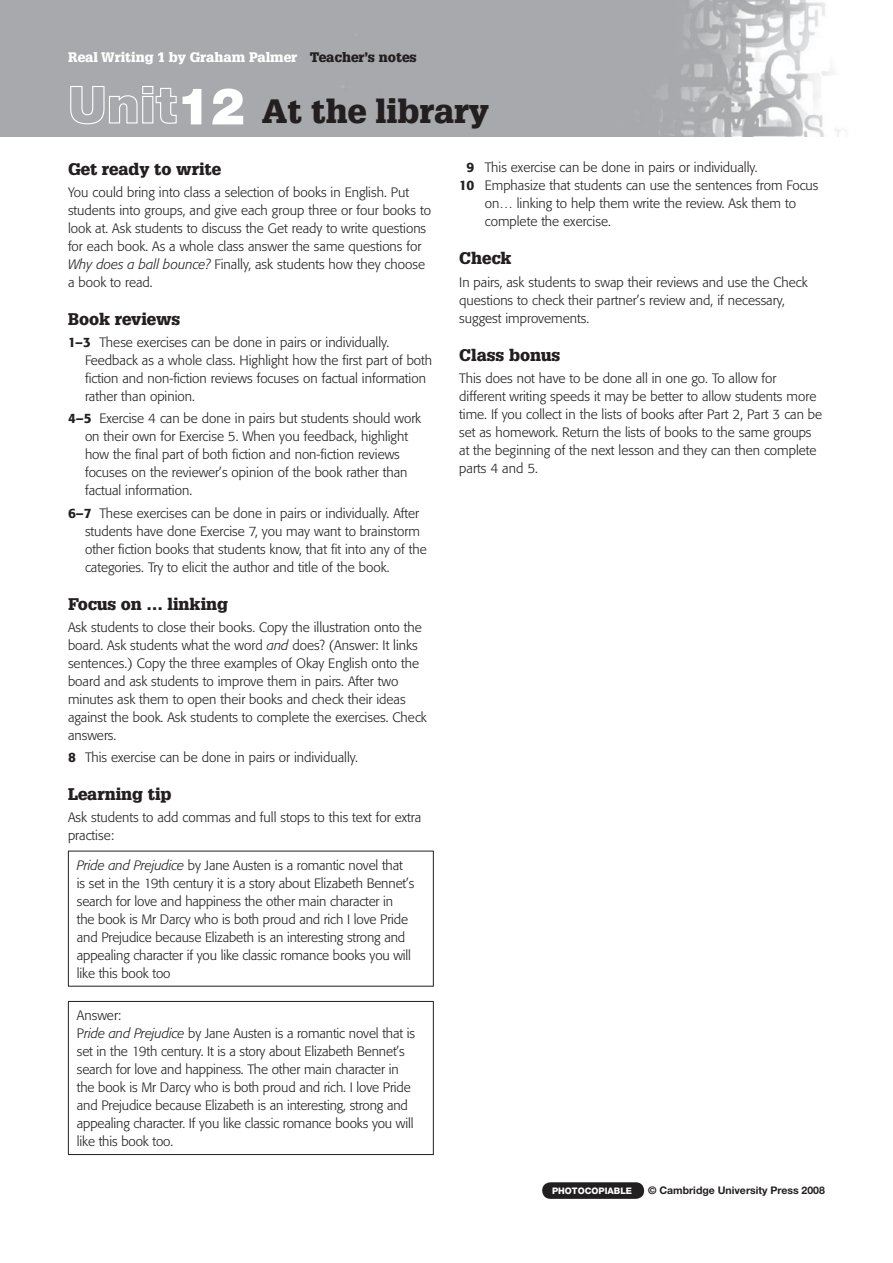
<style>
.page{position:relative;width:893px;height:1263px;background:#fff}
.page>*{position:absolute;margin:0;border:0;box-sizing:border-box;transform-origin:0 0}
.t1{font:900 33px "Glypha";color:#231f20}
.t2{font:900 16.5px "Glypha";color:#231f20}
.t3{font:300 13.5px/18px "Formata";color:#231f20}
.t4{font:900 13.5px "Glypha";color:#fff}
.t5{font:700 10.5px "Helvetica Neue";color:#231f20}
.t6{font:800 9px "Helvetica Neue";color:#fff}
.s1{color:#231f20}
.s2{font-family:"Helvetica Neue";font-size:51px;color:#fff}
.s3{font-style:italic}
.s4{font-weight:500}
</style>
<div class="page">
<img style="left:0;top:0;width:843px;height:136px">
<hr style="left:68px;top:986px;width:366px;height:1px;background:#231f20">
<hr style="left:68px;top:851px;width:366px;height:1px;background:#231f20">
<hr style="left:68px;top:851px;width:1px;height:135px;background:#231f20">
<hr style="left:433px;top:851px;width:1px;height:135px;background:#231f20">
<hr style="left:68px;top:1154px;width:366px;height:1px;background:#231f20">
<hr style="left:68px;top:1001px;width:366px;height:1px;background:#231f20">
<hr style="left:68px;top:1002px;width:1px;height:152px;background:#231f20">
<hr style="left:433px;top:1002px;width:1px;height:152px;background:#231f20">
<div style="left:542px;top:1182px;width:102px;height:17px;background:#231f20;border-radius:8px"></div>
<p class="t4" style="left:68px;top:52px;width:350px">Real Writing 1 by Graham Palmer <span class="s1">Teacher’s notes</span></p>
<h1 class="t1" style="left:68px;top:98px;width:423px"><span class="s2">Unit12</span> At the library</h1>
<p class="t2" style="left:68px;top:162px;width:155px">Get ready to write</p>
<p class="t3" style="left:68px;top:184px;width:365px">You could bring into class a selection of books in English. Put students into groups, and give each group three or four books to look at. Ask students to discuss the Get ready to write questions for each book. As a whole class answer the same questions for <span class="s3">Why does a ball bounce?</span> Finally, ask students how they choose a book to read.</p>
<p class="t2" style="left:68px;top:313px;width:114px">Book reviews</p>
<p class="t3" style="left:85px;top:334px;width:349px;text-indent:-17px"><span class="s4">1–3</span> These exercises can be done in pairs or individually.<br>Feedback as a whole class. Highlight how the first part of both fiction and non-fiction reviews focuses on factual information rather than opinion.</p>
<p class="t3" style="left:85px;top:411px;width:338px;text-indent:-17px"><span class="s4">4–5</span> Exercise 4 can be done in pairs but students should work on their own for Exercise 5. When you feedback, highlight how the final part of both fiction and non-fiction reviews focuses on the reviewer’s opinion of the book rather than factual information.</p>
<p class="t3" style="left:85px;top:505px;width:343px;text-indent:-17px"><span class="s4">6–7</span> These exercises can be done in pairs or individually. After students have done Exercise 7, you may want to brainstorm other fiction books that students know, that fit into any of the categories. Try to elicit the author and title of the book.</p>
<p class="t2" style="left:68px;top:597px;width:162px">Focus on … linking</p>
<p class="t3" style="left:68px;top:619px;width:360px">Ask students to close their books. Copy the illustration onto the board. Ask students what the word <span class="s3">and</span> does? (Answer: It links sentences.) Copy the three examples of Okay English onto the board and ask students to improve them in pairs. After two minutes ask them to open their books and check their ideas against the book. Ask students to complete the exercises. Check answers.</p>
<p class="t3" style="left:68px;top:749px;width:291px"><span class="s4">8</span> This exercise can be done in pairs or individually.</p>
<p class="t2" style="left:68px;top:788px;width:105px">Learning tip</p>
<p class="t3" style="left:68px;top:810px;width:355px">Ask students to add commas and full stops to this text for extra practise:</p>
<p class="t3" style="left:77px;top:857px;width:339px"><span class="s3">Pride and Prejudice</span> by Jane Austen is a romantic novel that is set in the 19th century it is a story about Elizabeth Bennet’s search for love and happiness the other main character in<br>the book is Mr Darcy who is both proud and rich I love Pride and Prejudice because Elizabeth is an interesting strong and appealing character if you like classic romance books you will like this book too</p>
<p class="t3" style="left:77px;top:1007px;width:340px">Answer:<br>P<span class="s3">ride and Prejudice</span> by Jane Austen is a romantic novel that is set in the 19th century. It is a story about Elizabeth Bennet’s search for love and happiness. The other main character in the book is Mr Darcy who is both proud and rich. I love Pride and Prejudice because Elizabeth is an interesting, strong and appealing character. If you like classic romance books you will like this book too.</p>
<p class="t3" style="left:466px;top:160px;width:293px"><span class="s4">9</span> This exercise can be done in pairs or individually.</p>
<p class="t3" style="left:459px;top:178px;width:361px"><span class="s4">10</span> Emphasize that students can use the sentences from Focus</p>
<p class="t3" style="left:485px;top:196px;width:313px">on… linking to help them write the review. Ask them to</p>
<p class="t3" style="left:485px;top:214px;width:128px">complete the exercise.</p>
<p class="t2" style="left:459px;top:252px;width:54px">Check</p>
<p class="t3" style="left:459px;top:274px;width:350px">In pairs, ask students to swap their reviews and use the Check questions to check their partner’s review and, if necessary, suggest improvements.</p>
<p class="t2" style="left:459px;top:348px;width:103px">Class bonus</p>
<p class="t3" style="left:459px;top:370px;width:365px">This does not have to be done all in one go. To allow for different writing speeds it may be better to allow students more time. If you collect in the lists of books after Part 2, Part 3 can be set as homework. Return the lists of books to the same groups at the beginning of the next lesson and they can then complete parts 4 and 5.</p>
<p class="t6" style="left:552px;top:1187px;width:82px">PHOTOCOPIABLE</p>
<p class="t5" style="left:648px;top:1187px;width:178px">© Cambridge University Press 2008</p>
</div>
